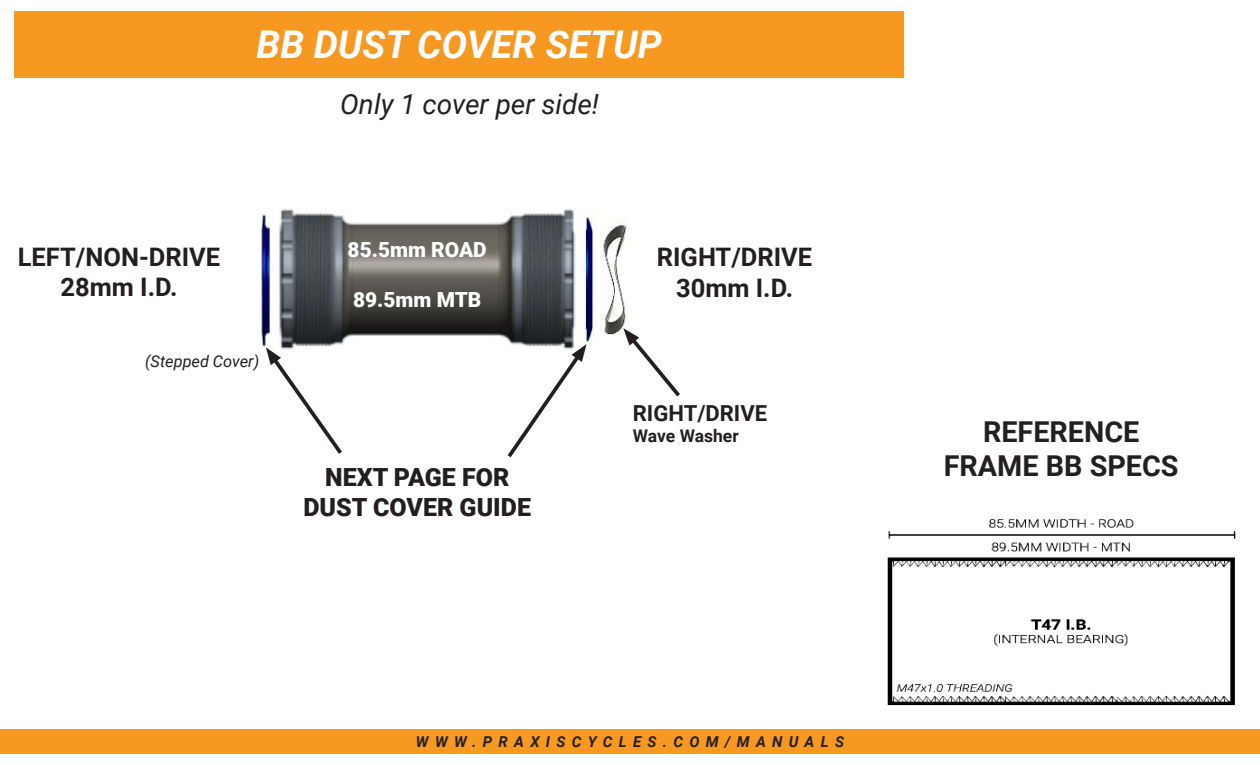
<style>
.page{position:relative;width:1260px;height:765px;background:#fff}
.page>*{position:absolute;margin:0;border:0;box-sizing:border-box;transform-origin:0 0}
.t1{font:italic 700 38.25px "Roboto";color:#fff}
.t2{font:700 28.75px/34.5px "Roboto";color:#231f20;text-align:center}
.t3{font:italic 27.88px "Roboto";color:#231f20}
.t4{font:700 25.5px/30.6px "Roboto";color:#231f20;text-align:center}
.t5{font:900 25px/30px "Roboto";color:#231f20;text-align:center}
.t6{font:700 22px "Roboto";color:#231f20}
.t7{font:900 20.88px "Roboto";color:#fff}
.t8{font:700 17.5px "Roboto";letter-spacing:-.005em;color:#231f20}
.t9{font:italic 16.25px "Roboto";color:#231f20}
.t10{font:italic 700 15px "Roboto";letter-spacing:.42em;color:#231f20}
</style>
<div class="page">
<img style="left:887px;top:518px;width:349px;height:188px">
<div style="left:14px;top:12px;width:890px;height:66px;background:#f79821"></div>
<div style="left:0;top:729px;width:1260px;height:25px;background:#f79821"></div>
<img style="left:581px;top:214px;width:14px;height:129px">
<img style="left:258px;top:213px;width:15px;height:134px">
<img style="left:279px;top:208px;width:297px;height:139px">
<svg style="left:504px;top:344px;width:83px;height:114px"></svg>
<svg style="left:266px;top:347px;width:76px;height:107px"></svg>
<img style="left:600px;top:221px;width:27px;height:113px">
<svg style="left:623px;top:328px;width:57px;height:69px"></svg>
<h1 class="t1" style="left:257px;top:30px;width:407px">BB DUST COVER SETUP</h1>
<p class="t3" style="left:340px;top:91px;width:260px">Only 1 cover per side!</p>
<p class="t4" style="left:18px;top:243px;width:204px">LEFT/NON-DRIVE<br>28mm I.D.</p>
<p class="t7" style="left:348px;top:241px;width:141px">85.5mm ROAD</p>
<p class="t7" style="left:353px;top:291px;width:130px">89.5mm MTB</p>
<p class="t9" style="left:145px;top:354px;width:116px">(Stepped Cover)</p>
<p class="t5" style="left:304px;top:464px;width:229px">NEXT PAGE FOR<br>DUST COVER GUIDE</p>
<p class="t4" style="left:657px;top:244px;width:157px">RIGHT/DRIVE<br>30mm I.D.</p>
<p class="t6" style="left:633px;top:403px;width:136px">RIGHT/DRIVE</p>
<p class="t8" style="left:633px;top:428px;width:107px">Wave Washer</p>
<p class="t10" style="left:416px;top:735px;width:430px">WWW.PRAXISCYCLES.COM/MANUALS</p>
<p class="t2" style="left:944px;top:416px;width:236px">REFERENCE<br>FRAME BB SPECS</p>
</div>
